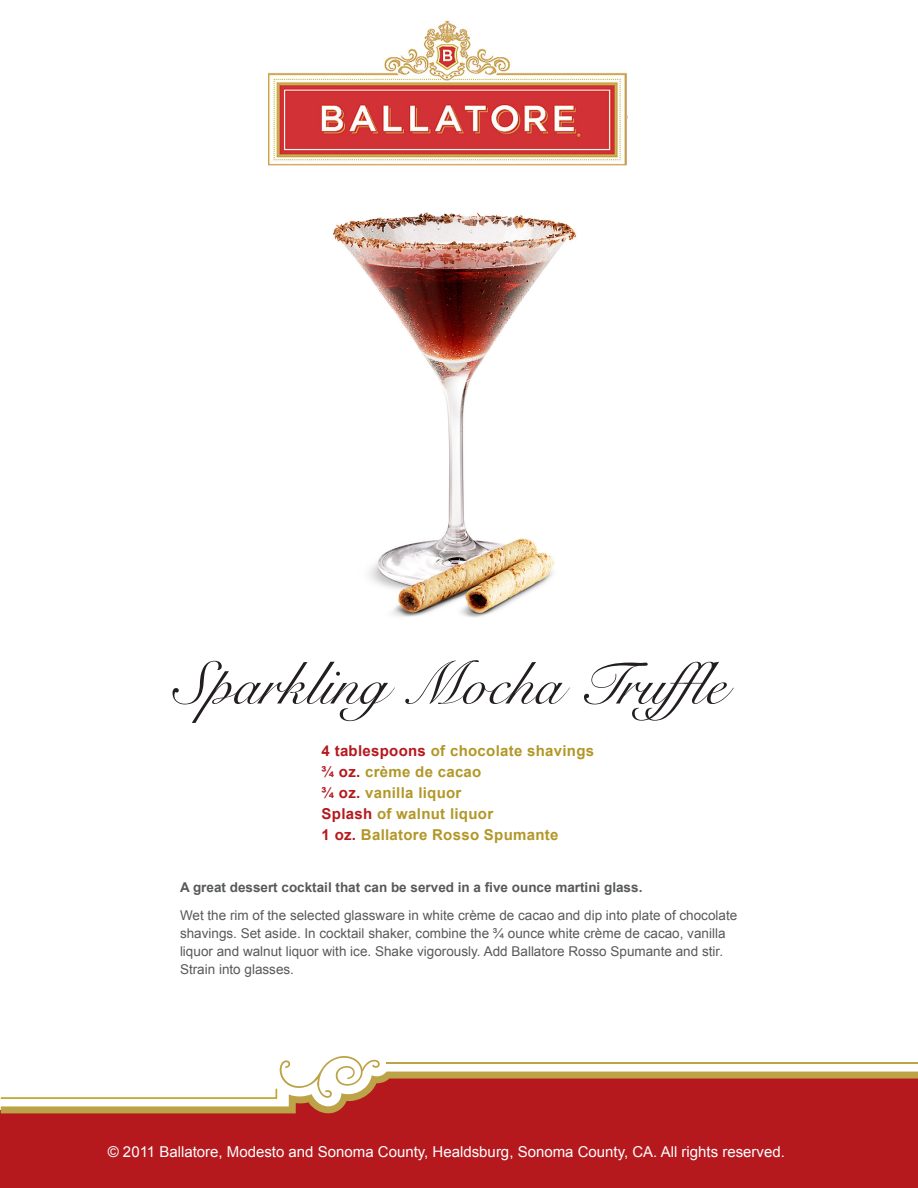
<style>
.page{position:relative;width:918px;height:1188px;background:#fff}
.page>*{position:absolute;margin:0;border:0;box-sizing:border-box;transform-origin:0 0}
.t1{font:60px "Snell Roundhand";color:#231f20}
.t2{font:700 15px/21px "Arial";letter-spacing:.02em;color:#b29728}
.t3{font:15px "Arial";color:#fff}
.t4{font:13.5px/18px "Arial";color:#58595b}
.t5{font:700 13.5px "Arial";color:#58595b}
.s1{color:#b5191e}
</style>
<div class="page">
<div style="left:0;top:1097px;width:918px;height:91px;background:#b5191e"></div>
<svg style="left:1px;top:1056px;width:917px;height:58px"></svg>
<img style="left:333px;top:212px;width:244px;height:405px">
<img style="left:269px;top:21px;width:358px;height:145px">
<h1 class="t1" style="left:174px;top:650px;width:580px">Sparkling Mocha Truffle</h1>
<p class="t2" style="left:322px;top:741px;width:274px"><span class="s1">4 tablespoons</span> of chocolate shavings <span class="s1">¾ oz.</span> crème de cacao<br><span class="s1">¾ oz.</span> vanilla liquor<br><span class="s1">Splash</span> of walnut liquor<br><span class="s1">1 oz.</span> Ballatore Rosso Spumante</p>
<p class="t5" style="left:180px;top:878px;width:464px">A great dessert cocktail that can be served in a five ounce martini glass.</p>
<p class="t4" style="left:180px;top:907px;width:559px">Wet the rim of the selected glassware in white crème de cacao and dip into plate of chocolate shavings. Set aside. In cocktail shaker, combine the ¾ ounce white crème de cacao, vanilla liquor and walnut liquor with ice. Shake vigorously. Add Ballatore Rosso Spumante and stir.<br>Strain into glasses.</p>
<p class="t3" style="left:108px;top:1142px;width:679px">© 2011 Ballatore, Modesto and Sonoma County, Healdsburg, Sonoma County, CA. All rights reserved.</p>
</div>
